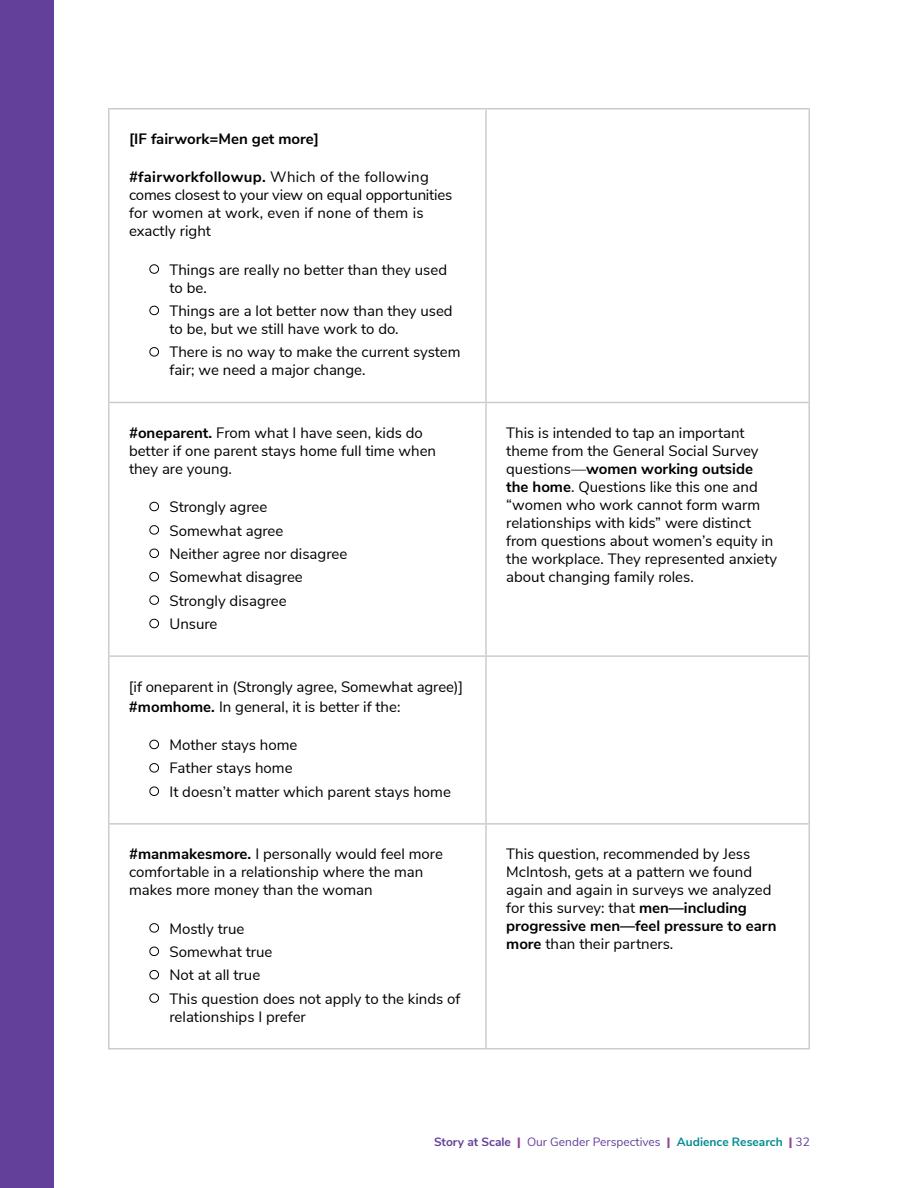
<style>
.page{position:relative;width:918px;height:1188px;background:#fff}
.page>*{position:absolute;margin:0;border:0;box-sizing:border-box;transform-origin:0 0}
.t1{font:15px/18px "Nunito Sans";color:#000}
.t2{font:700 15px "Nunito Sans";color:#000}
.t3{font:12px "Nunito Sans";color:#634099}
.s1{font-weight:700}
.s2{font-weight:300;font-size:24px}
.s3{font-weight:900;color:#944096}
.s4{font-weight:700;color:#038c8f}
</style>
<div class="page">
<div style="left:0;top:0;width:54px;height:1188px;background:#634099"></div>
<hr style="left:108px;top:108px;width:378px;height:2px;background:#ccc">
<hr style="left:108px;top:109px;width:2px;height:293px;background:#ccc">
<hr style="left:486px;top:108px;width:324px;height:2px;background:#ccc">
<hr style="left:485px;top:109px;width:2px;height:293px;background:#ccc">
<hr style="left:808px;top:109px;width:2px;height:293px;background:#ccc">
<hr style="left:108px;top:402px;width:378px;height:1px;background:#ccc">
<hr style="left:108px;top:403px;width:2px;height:252px;background:#ccc">
<hr style="left:486px;top:402px;width:324px;height:1px;background:#ccc">
<hr style="left:485px;top:403px;width:2px;height:252px;background:#ccc">
<hr style="left:808px;top:403px;width:2px;height:252px;background:#ccc">
<hr style="left:108px;top:655px;width:378px;height:2px;background:#ccc">
<hr style="left:108px;top:657px;width:2px;height:166px;background:#ccc">
<hr style="left:486px;top:655px;width:324px;height:2px;background:#ccc">
<hr style="left:485px;top:657px;width:2px;height:166px;background:#ccc">
<hr style="left:808px;top:657px;width:2px;height:166px;background:#ccc">
<hr style="left:108px;top:823px;width:378px;height:2px;background:#ccc">
<hr style="left:108px;top:825px;width:2px;height:223px;background:#ccc">
<hr style="left:486px;top:823px;width:324px;height:2px;background:#ccc">
<hr style="left:485px;top:825px;width:2px;height:223px;background:#ccc">
<hr style="left:808px;top:825px;width:2px;height:223px;background:#ccc">
<hr style="left:108px;top:1048px;width:378px;height:1px;background:#ccc">
<hr style="left:486px;top:1048px;width:324px;height:1px;background:#ccc">
<p class="t2" style="left:129px;top:128px;width:192px">[IF fairwork=Men get more]</p>
<p class="t1" style="left:129px;top:167px;width:325px"><span class="s1">#fairworkfollowup.</span> Which of the following comes closest to your view on equal opportunities for women at work, even if none of them is exactly right</p>
<p class="t1" style="left:170px;top:260px;width:279px;text-indent:-22px"><span class="s2">•</span> Things are really no better than they used to be.</p>
<p class="t1" style="left:170px;top:301px;width:285px;text-indent:-22px"><span class="s2">•</span> Things are a lot better now than they used to be, but we still have work to do.</p>
<p class="t1" style="left:170px;top:342px;width:293px;text-indent:-22px"><span class="s2">•</span> There is no way to make the current system fair; we need a major change.</p>
<p class="t1" style="left:129px;top:423px;width:309px"><span class="s1">#oneparent.</span> From what I have seen, kids do better if one parent stays home full time when they are young.</p>
<p class="t1" style="left:148px;top:497px;width:121px"><span class="s2">•</span> Strongly agree</p>
<p class="t1" style="left:148px;top:520px;width:137px"><span class="s2">•</span> Somewhat agree</p>
<p class="t1" style="left:148px;top:544px;width:201px"><span class="s2">•</span> Neither agree nor disagree</p>
<p class="t1" style="left:148px;top:567px;width:156px"><span class="s2">•</span> Somewhat disagree</p>
<p class="t1" style="left:148px;top:591px;width:140px"><span class="s2">•</span> Strongly disagree</p>
<p class="t1" style="left:148px;top:614px;width:71px"><span class="s2">•</span> Unsure</p>
<p class="t1" style="left:129px;top:675px;width:336px;line-height:20.2px">[if oneparent in (Strongly agree, Somewhat agree)] <span class="s1">#momhome.</span> In general, it is better if the:</p>
<p class="t1" style="left:148px;top:735px;width:151px"><span class="s2">•</span> Mother stays home</p>
<p class="t1" style="left:148px;top:758px;width:146px"><span class="s2">•</span> Father stays home</p>
<p class="t1" style="left:148px;top:782px;width:305px"><span class="s2">•</span> It doesn’t matter which parent stays home</p>
<p class="t1" style="left:129px;top:844px;width:316px"><span class="s1">#manmakesmore.</span> I personally would feel more comfortable in a relationship where the man makes more money than the woman</p>
<p class="t1" style="left:148px;top:918px;width:98px"><span class="s2">•</span> Mostly true</p>
<p class="t1" style="left:148px;top:942px;width:126px"><span class="s2">•</span> Somewhat true</p>
<p class="t1" style="left:148px;top:965px;width:114px"><span class="s2">•</span> Not at all true</p>
<p class="t1" style="left:170px;top:989px;width:293px;text-indent:-22px"><span class="s2">•</span> This question does not apply to the kinds of relationships I prefer</p>
<p class="t1" style="left:506px;top:423px;width:273px">This is intended to tap an important theme from the General Social Survey questions—<span class="s1">women working outside the home</span>. Questions like this one and “women who work cannot form warm relationships with kids” were distinct from questions about women’s equity in the workplace. They represented anxiety about changing family roles.</p>
<p class="t1" style="left:506px;top:844px;width:272px">This question, recommended by Jess McIntosh, gets at a pattern we found again and again in surveys we analyzed for this survey: that <span class="s1">men—including progressive men—feel pressure to earn more</span> than their partners.</p>
<p class="t3" style="left:434px;top:1133px;width:377px"><span class="s1">Story at Scale</span> <span class="s3">|</span> Our Gender Perspectives <span class="s3">|</span> <span class="s4">Audience Research</span> <span class="s3">|</span> 32</p>
</div>
